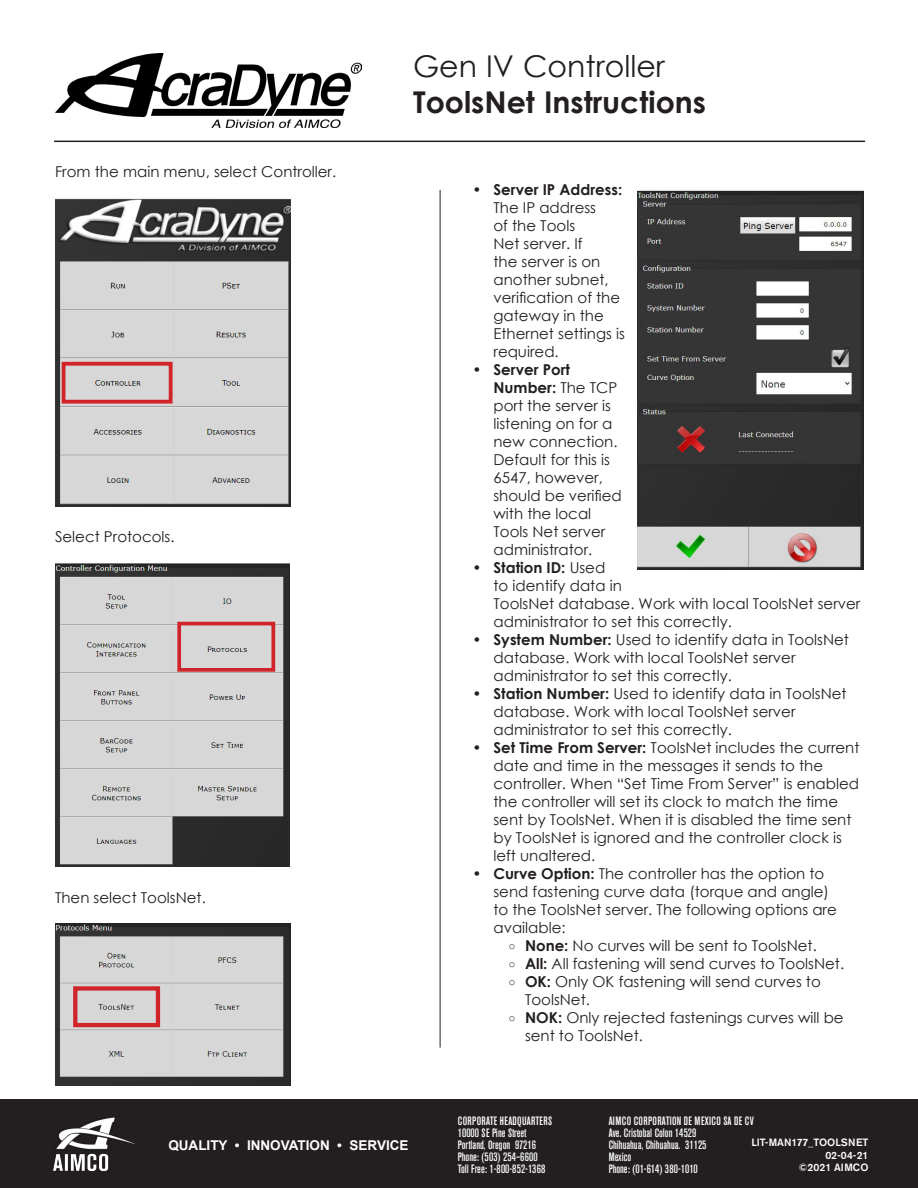
<style>
.page{position:relative;width:918px;height:1188px;background:#fff}
.page>*{position:absolute;margin:0;border:0;box-sizing:border-box;transform-origin:0 0}
.t1{font:700 30px "Century Gothic";color:#231f20}
.t2{font:30px "Century Gothic";color:#231f20}
.Normal_Ragged{font:15px/18px "Century Gothic";color:#231f20}
.t3{font:700 13.5px "Arial";color:#fff}
.Black_Address_Block{font:500 condensed 12px "Akzidenz Grotesk BE";color:#fff}
.Black_Address_Block-2{font:500 condensed 12px "Akzidenz Grotesk BE";letter-spacing:.03em;color:#fff}
.t4{font:500 10.5px "Akzidenz Grotesk BE";color:#fff}
.s1{font-weight:700}
.s2{font-size:12px}
</style>
<div class="page">
<img style="left:55px;top:198px;width:235px;height:308px">
<div style="left:62px;top:362px;width:111px;height:42px;border:4px solid #d1232a"></div>
<img style="left:55px;top:563px;width:234px;height:304px">
<div style="left:177px;top:622px;width:98px;height:50px;border:4px solid #d1232a"></div>
<img style="left:55px;top:924px;width:236px;height:161px">
<div style="left:73px;top:986px;width:87px;height:41px;border:4px solid #d1232a"></div>
<img style="left:637px;top:190px;width:227px;height:379px">
<img style="left:55px;top:54px;width:307px;height:73px">
<hr style="left:54px;top:141px;width:811px;height:1px;background:#231f20">
<hr style="left:440px;top:190px;width:1px;height:858px;background:#231f20">
<div style="left:0;top:1100px;width:918px;height:88px;background:#231f20"></div>
<img style="left:54px;top:1117px;width:82px;height:53px">
<p class="Normal_Ragged" style="left:55px;top:163px;width:283px">From the main menu, select Controller.</p>
<p class="Normal_Ragged" style="left:55px;top:528px;width:121px">Select Protocols.</p>
<p class="Normal_Ragged" style="left:55px;top:888px;width:152px">Then select ToolsNet.</p>
<p class="t2" style="left:413px;top:45px;width:253px">Gen IV Controller</p>
<p class="t1" style="left:413px;top:79px;width:295px">ToolsNet Instructions</p>
<p class="Normal_Ragged" style="left:494px;top:181px;width:133px;text-indent:-21px"><span class="s1">• Server IP Address:<br></span>The IP address<br>of the Tools<br>Net server. If<br>the server is on another subnet, verification of the gateway in the<br>Ethernet settings is required.</p>
<p class="Normal_Ragged" style="left:494px;top:361px;width:130px;text-indent:-21px"><span class="s1">• Server Port<br>Number:</span> The TCP port the server is listening on for a new connection.<br>Default for this is<br>6547, however, should be verified with the local<br>Tools Net server administrator.</p>
<p class="Normal_Ragged" style="left:494px;top:559px;width:368px;text-indent:-21px"><span class="s1">• Station ID:</span> Used<br>to identify data in<br>ToolsNet database. Work with local ToolsNet server administrator to set this correctly.</p>
<p class="Normal_Ragged" style="left:494px;top:631px;width:357px;text-indent:-21px"><span class="s1">• System Number:</span> Used to identify data in ToolsNet database. Work with local ToolsNet server administrator to set this correctly.</p>
<p class="Normal_Ragged" style="left:494px;top:685px;width:355px;text-indent:-21px"><span class="s1">• Station Number:</span> Used to identify data in ToolsNet database. Work with local ToolsNet server administrator to set this correctly.</p>
<p class="Normal_Ragged" style="left:494px;top:739px;width:368px;text-indent:-21px"><span class="s1">• Set Time From Server:</span> ToolsNet includes the current date and time in the messages it sends to the controller. When “Set Time From Server” is enabled the controller will set its clock to match the time sent by ToolsNet. When it is disabled the time sent by ToolsNet is ignored and the controller clock is left unaltered.</p>
<p class="Normal_Ragged" style="left:494px;top:865px;width:345px;text-indent:-21px"><span class="s1">• Curve Option:</span> The controller has the option to send fastening curve data (torque and angle) to the ToolsNet server. The following options are available:</p>
<p class="Normal_Ragged" style="left:508px;top:937px;width:310px"><span class="s2">○</span> <span class="s1">None:</span> No curves will be sent to ToolsNet.</p>
<p class="Normal_Ragged" style="left:508px;top:955px;width:337px"><span class="s2">○</span> <span class="s1">All:</span> All fastening will send curves to ToolsNet.</p>
<p class="Normal_Ragged" style="left:525px;top:973px;width:297px;text-indent:-16px"><span class="s2">○</span> <span class="s1">OK:</span> Only OK fastening will send curves to<br>ToolsNet.</p>
<p class="Normal_Ragged" style="left:525px;top:1009px;width:320px;text-indent:-16px"><span class="s2">○</span> <span class="s1">NOK:</span> Only rejected fastenings curves will be sent to ToolsNet.</p>
<p class="Black_Address_Block-2" style="left:458px;top:1114px;width:96px">CORPORATE HEADQUARTERS</p>
<p class="Black_Address_Block" style="left:458px;top:1126px;width:70px">10000 SE Pine Street</p>
<p class="Black_Address_Block" style="left:458px;top:1138px;width:80px">Portland, Oregon 97216</p>
<p class="Black_Address_Block" style="left:458px;top:1150px;width:81px">Phone: (503) 254–6600</p>
<p class="Black_Address_Block" style="left:458px;top:1162px;width:89px">Toll Free: 1-800-852-1368</p>
<p class="Black_Address_Block-2" style="left:609px;top:1114px;width:147px">AIMCO CORPORATION DE MEXICO SA DE CV</p>
<p class="Black_Address_Block" style="left:609px;top:1126px;width:89px">Ave. Cristobal Colon 14529</p>
<p class="Black_Address_Block" style="left:609px;top:1138px;width:99px">Chihuahua, Chihuahua. 31125</p>
<p class="Black_Address_Block" style="left:609px;top:1150px;width:24px">Mexico</p>
<p class="Black_Address_Block" style="left:609px;top:1162px;width:91px">Phone: (01-614) 380-1010</p>
<p class="t3" style="left:168px;top:1136px;width:242px">QUALITY • INNOVATION • SERVICE</p>
<p class="t4" style="left:751px;top:1136px;width:119px">LIT-MAN177_TOOLSNET</p>
<p class="t4" style="left:825px;top:1149px;width:45px">02-04-21</p>
<p class="t4" style="left:799px;top:1161px;width:71px">©2021 AIMCO</p>
</div>
